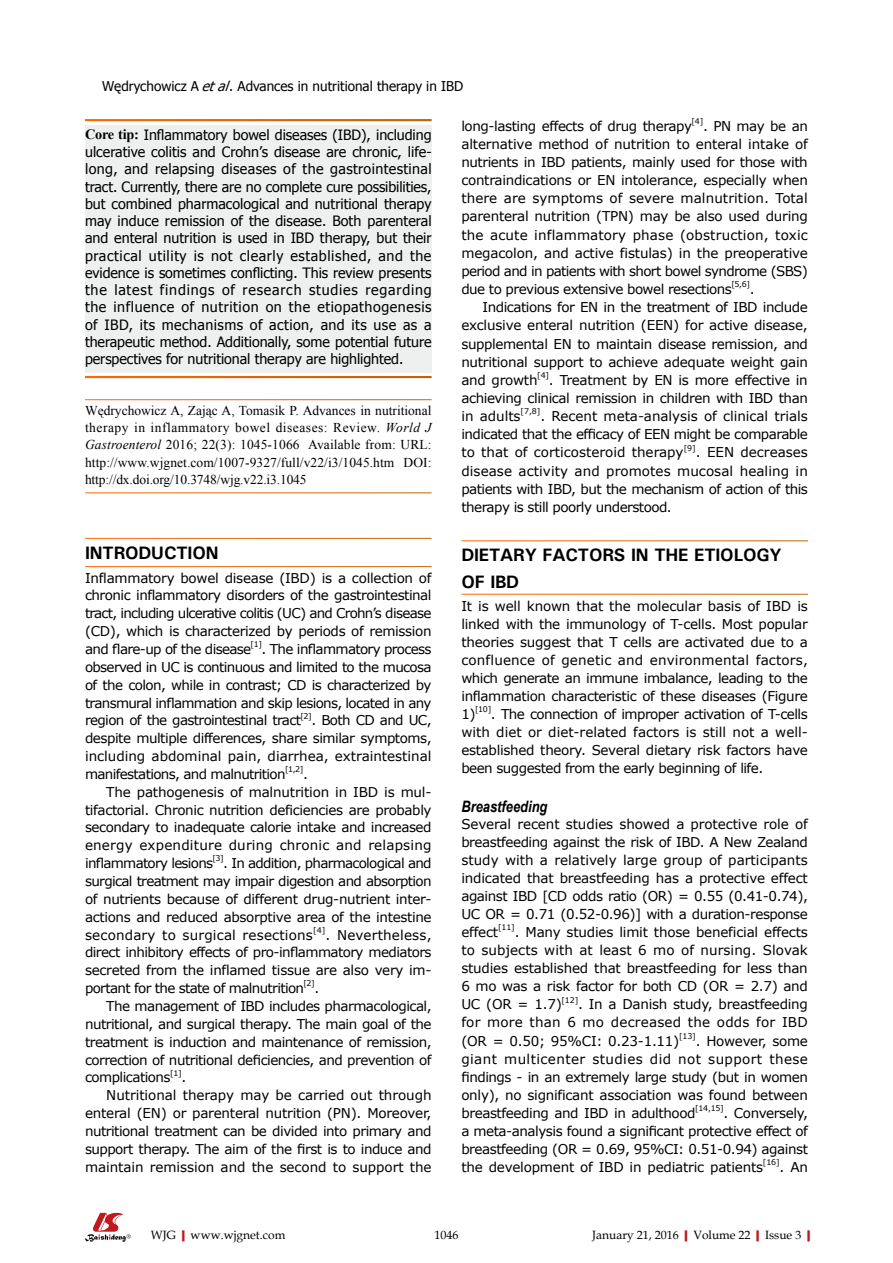
<style>
.page{position:relative;width:893px;height:1263px;background:#fff}
.page>*{position:absolute;margin:0;border:0;box-sizing:border-box;transform-origin:0 0}
.t1{font:700 18px/27px "Univers";letter-spacing:-.01em;color:#000}
.t2{font:italic 700 15.75px "Arial Narrow";color:#000}
.t3{font:14.25px/17.2px "Tahoma";letter-spacing:-.005em;color:#000;text-align:justify}
.t4{font:13.5px/18.1px "Verdana";letter-spacing:-.03em;color:#000;text-align:justify}
.t5{font:13.5px/17.2px "Times New Roman";color:#000;text-align:justify}
.t6{font:13.5px "Verdana";letter-spacing:-.005em;color:#000}
.t7{font:13.5px "Tahoma";color:#000}
.t8{font:13.5px "Verdana";letter-spacing:.015em;color:#000}
.t9{font:13.5px "Verdana";letter-spacing:-.055em;color:#000}
.t10{font:12px "Book Antiqua";color:#000}
.t11{font:7.8px "Verdana";letter-spacing:-.02em;color:#000}
.s1{font-style:italic}
.s2{font-family:"Times New Roman";font-weight:700}
.s3{font-weight:700;color:#c01920}
</style>
<div class="page">
<div style="left:85px;top:125px;width:347px;height:247px;background:#eeefef"></div>
<svg style="left:85px;top:1213px;width:46px;height:29px"></svg>
<p class="t7" style="left:102px;top:77px;width:363px">Wędrychowicz A <span class="s1">etal</span>. Advances in nutritional therapy in IBD</p>
<p class="t3" style="left:85px;top:125px;width:348px"><span class="s2">Core tip:</span> Inflammatory bowel diseases (IBD), including ulcerative colitis and Crohn’s disease are chronic, life&shy;long, and relapsing diseases of the gastrointestinal tract. Currently, there are no complete cure possibilities, but combined pharmacological and nutritional therapy may induce remission of the disease. Both parenteral and enteral nutrition is used in IBD therapy, but their practical utility is not clearly established, and the evidence is sometimes conflicting. This review presents the latest findings of research studies regarding the influence of nutrition on the etiopathogenesis of IBD, its mechanisms of action, and its use as a therapeutic method. Additionally, some potential future perspectives for nutritional therapy are highlighted.</p>
<p class="t5" style="left:85px;top:401px;width:348px">Wędrychowicz A, Zając A, Tomasik P. Advances in nutritional therapy in inflammatory bowel diseases: review. <span class="s1">World J Gastroenterol</span> 2016; 22(3): 1045-1066 Available from: URL: http://www.wjgnet.com/1007-9327/full/v22/i3/1045.htm DOI: http://dx.doi.org/10.3748/wjg.v22.i3.1045</p>
<p class="t1" style="left:85px;top:539px;width:135px">INTRODUCTION</p>
<p class="t4" style="left:85px;top:568px;width:348px">Inflammatory bowel disease (IBD) is a collection of chronic inflammatory disorders of the gastrointestinal tract, including ulcerative colitis (UC) and Crohn’s disease (CD), which is characterized by periods of remission and flare-up of the disease</p>
<p class="t11" style="left:251px;top:639px;width:13px">[1]</p>
<p class="t4" style="left:85px;top:640px;width:348px;text-indent:176px">. The inflammatory process observed in UC is continuous and limited to the mucosa of the colon, while in contrast; CD is characterized by transmural inflammation and skip lesions, located in any region of the gastrointestinal tract</p>
<p class="t11" style="left:300px;top:711px;width:13px">[2]</p>
<p class="t4" style="left:85px;top:711px;width:348px;text-indent:226px">. Both CD and UC, despite multiple differences, share similar symptoms, including abdominal pain, diarrhea, extraintestinal manifestations, and malnutrition</p>
<p class="t11" style="left:285px;top:764px;width:20px">[1,2]</p>
<p class="t4" style="left:303px;top:764px;width:6px">.</p>
<p class="t4" style="left:106px;top:782px;width:325px">The pathogenesis of malnutrition in IBD is mul-</p>
<p class="t4" style="left:85px;top:800px;width:348px">tifactorial. Chronic nutrition deficiencies are probably</p>
<p class="t4" style="left:85px;top:818px;width:348px">secondary to inadequate calorie intake and increased</p>
<p class="t8" style="left:85px;top:837px;width:348px">energy expenditure during chronic and relapsing</p>
<p class="t9" style="left:85px;top:855px;width:130px">inflammatory lesions</p>
<p class="t11" style="left:212px;top:853px;width:13px">[3]</p>
<p class="t4" style="left:85px;top:854px;width:348px;text-align:left;text-indent:138px">. In addition, pharmacological and surgical treatment may impair digestion and absorption of nutrients because of different drug-nutrient inter&shy;actions and reduced absorptive area of the intestine secondary to surgical resections</p>
<p class="t11" style="left:313px;top:925px;width:14px">[4]</p>
<p class="t4" style="left:85px;top:925px;width:348px;text-align:left;text-indent:240px">. Nevertheless, direct inhibitory effects of pro-inflammatory mediators secreted from the inflamed tissue are also very im&shy;portant for the state of malnutrition</p>
<p class="t11" style="left:303px;top:978px;width:13px">[2]</p>
<p class="t4" style="left:314px;top:979px;width:6px">.</p>
<p class="t4" style="left:106px;top:996px;width:327px">The management of IBD includes pharmacological,</p>
<p class="t4" style="left:85px;top:1014px;width:348px">nutritional, and surgical therapy. The main goal of the</p>
<p class="t4" style="left:85px;top:1032px;width:348px">treatment is induction and maintenance of remission,</p>
<p class="t4" style="left:85px;top:1050px;width:348px">correction of nutritional deficiencies, and prevention of</p>
<p class="t4" style="left:85px;top:1068px;width:87px">complications</p>
<p class="t11" style="left:170px;top:1068px;width:13px">[1]</p>
<p class="t4" style="left:181px;top:1068px;width:6px">.</p>
<p class="t6" style="left:106px;top:1087px;width:327px">Nutritional therapy may be carried out through</p>
<p class="t4" style="left:85px;top:1104px;width:348px">enteral (EN) or parenteral nutrition (PN). Moreover,</p>
<p class="t4" style="left:85px;top:1121px;width:348px">nutritional treatment can be divided into primary and</p>
<p class="t4" style="left:85px;top:1139px;width:348px">support therapy. The aim of the first is to induce and</p>
<p class="t6" style="left:85px;top:1158px;width:348px">maintain remission and the second to support the</p>
<p class="t4" style="left:461px;top:116px;width:232px">long-lasting effects of drug therapy</p>
<p class="t11" style="left:692px;top:116px;width:13px">[4]</p>
<p class="t4" style="left:461px;top:116px;width:348px;text-indent:242px">. PN may be an alternative method of nutrition to enteral intake of nutrients in IBD patients, mainly used for those with contraindications or EN intolerance, especially when there are symptoms of severe malnutrition. Total parenteral nutrition (TPN) may be also used during the acute inflammatory phase (obstruction, toxic megacolon, and active fistulas) in the preoperative period and in patients with short bowel syndrome (SBS) due to previous extensive bowel resections</p>
<p class="t11" style="left:731px;top:279px;width:20px">[5,6]</p>
<p class="t4" style="left:750px;top:280px;width:6px">.</p>
<p class="t4" style="left:483px;top:298px;width:327px">Indications for EN in the treatment of IBD include</p>
<p class="t4" style="left:461px;top:316px;width:348px">exclusive enteral nutrition (EEN) for active disease,</p>
<p class="t4" style="left:461px;top:334px;width:348px">supplemental EN to maintain disease remission, and</p>
<p class="t4" style="left:461px;top:352px;width:348px">nutritional support to achieve adequate weight gain</p>
<p class="t4" style="left:461px;top:370px;width:78px">and growth</p>
<p class="t11" style="left:537px;top:370px;width:13px">[4]</p>
<p class="t4" style="left:461px;top:370px;width:348px;text-indent:88px">. Treatment by EN is more effective in achieving clinical remission in children with IBD than in adults</p>
<p class="t11" style="left:521px;top:407px;width:21px">[7,8]</p>
<p class="t4" style="left:461px;top:407px;width:348px;text-indent:79px">. Recent meta-analysis of clinical trials indicated that the efficacy of EEN might be comparable to that of corticosteroid therapy</p>
<p class="t11" style="left:684px;top:443px;width:14px">[9]</p>
<p class="t4" style="left:461px;top:443px;width:348px;text-indent:234px">. EEN decreases disease activity and promotes mucosal healing in patients with IBD, but the mechanism of action of this therapy is still poorly understood.</p>
<p class="t1" style="left:461px;top:540px;width:322px">DIETARY FACTORS IN THE ETIOLOGY<br>OF IBD</p>
<p class="t4" style="left:461px;top:597px;width:348px">It is well known that the molecular basis of IBD is linked with the immunology of T-cells. Most popular theories suggest that T cells are activated due to a confluence of genetic and environmental factors, which generate an immune imbalance, leading to the inflammation characteristic of these diseases (Figure 1)</p>
<p class="t11" style="left:475px;top:704px;width:18px">[10]</p>
<p class="t4" style="left:461px;top:705px;width:348px;text-indent:30px">. The connection of improper activation of T-cells with diet or diet-related factors is still not a well&shy;established theory. Several dietary risk factors have been suggested from the early beginning of life.</p>
<p class="t2" style="left:461px;top:794px;width:88px">Breastfeeding</p>
<p class="t4" style="left:461px;top:814px;width:348px">Several recent studies showed a protective role of breastfeeding against the risk of IBD. A New Zealand study with a relatively large group of participants indicated that breastfeeding has a protective effect against IBD [CD odds ratio (OR) = 0.55 (0.41-0.74), UC OR = 0.71 (0.52-0.96)] with a duration-response effect</p>
<p class="t11" style="left:498px;top:922px;width:18px">[11]</p>
<p class="t4" style="left:461px;top:923px;width:348px;text-indent:53px">. Many studies limit those beneficial effects to subjects with at least 6 mo of nursing. Slovak studies established that breastfeeding for less than 6 mo was a risk factor for both CD (OR = 2.7) and UC (OR = 1.7)</p>
<p class="t11" style="left:562px;top:995px;width:18px">[12]</p>
<p class="t4" style="left:461px;top:995px;width:348px;text-indent:117px">. In a Danish study, breastfeeding for more than 6 mo decreased the odds for IBD (OR = 0.50; 95%CI: 0.23-1.11)</p>
<p class="t11" style="left:679px;top:1031px;width:18px">[13]</p>
<p class="t4" style="left:461px;top:1031px;width:348px;text-indent:234px">. However, some giant multicenter studies did not support these findings - in an extremely large study (but in women only), no significant association was found between breastfeeding and IBD in adulthood</p>
<p class="t11" style="left:695px;top:1103px;width:30px">[14,15]</p>
<p class="t4" style="left:461px;top:1103px;width:348px;text-indent:262px">. Conversely, a meta-analysis found a significant protective effect of breastfeeding (OR = 0.69, 95%CI: 0.51-0.94) against the development of IBD in pediatric patients</p>
<p class="t11" style="left:763px;top:1157px;width:18px">[16]</p>
<p class="t4" style="left:780px;top:1157px;width:30px">. An</p>
<p class="t10" style="left:151px;top:1226px;width:136px">WJG<span class="s3">|</span>www.wjgnet.com</p>
<p class="t10" style="left:434px;top:1226px;width:25px">1046</p>
<p class="t10" style="left:592px;top:1226px;width:225px">January 21, 2016<span class="s3">|</span>Volume 22<span class="s3">|</span>Issue 3<span class="s3">|</span></p>
</div>
